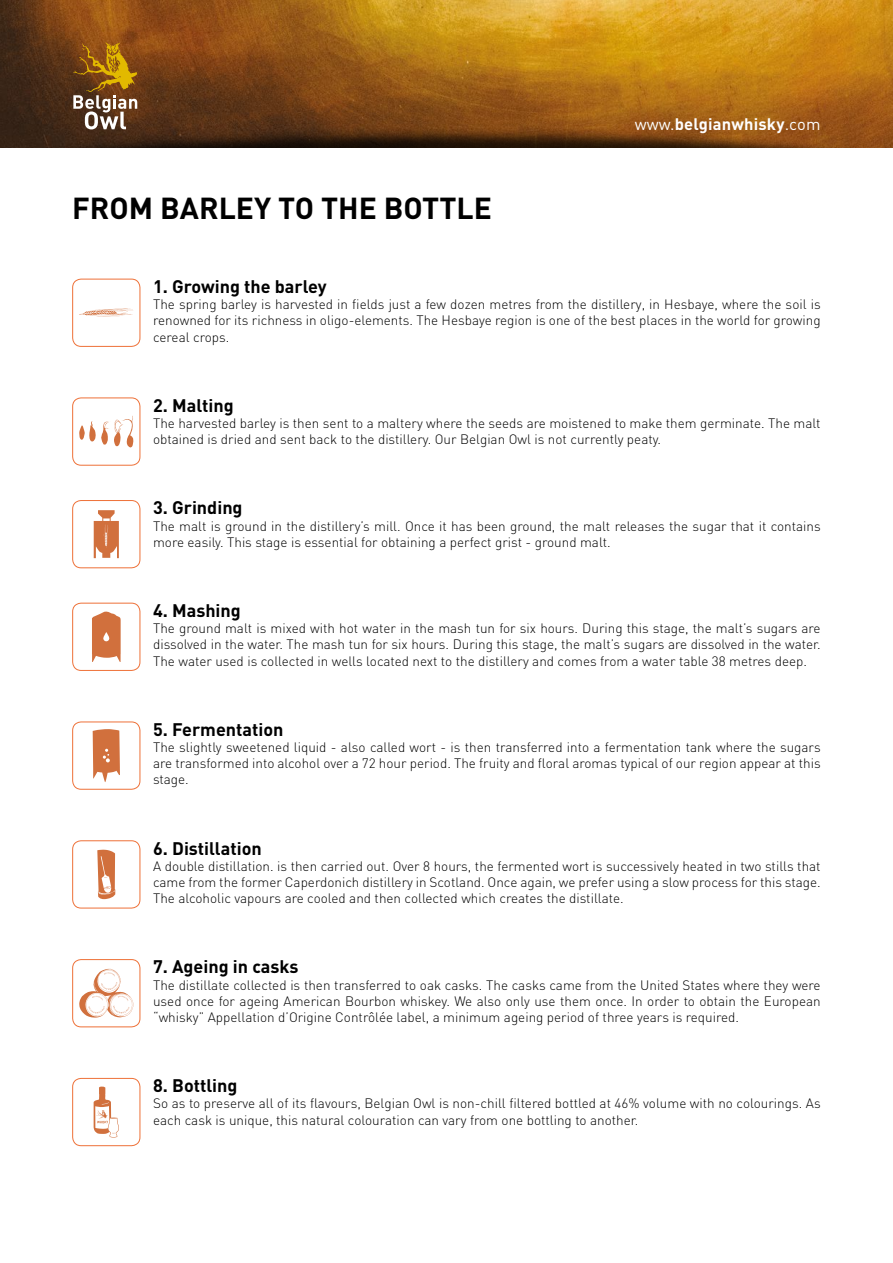
<style>
.page{position:relative;width:893px;height:1263px;background:#fff}
.page>*{position:absolute;margin:0;border:0;box-sizing:border-box;transform-origin:0 0}
.t1{font:700 30px "DIN";color:#000}
.t2{font:700 18px "DIN";color:#000}
.t3{font:700 16.5px "DIN";letter-spacing:.01em;color:#fff}
.t4{font:300 13.5px/16.2px "DIN";color:#000;text-align:justify}
.s1{font-weight:400}
</style>
<div class="page">
<img style="left:0;top:0;width:893px;height:127px">
<svg style="left:73px;top:43px;width:64px;height:84px;background:#906730"></svg>
<div style="left:0;top:127px;width:893px;height:90px;background:#000;opacity:.75"></div>
<div style="left:0;top:148px;width:893px;height:78px;background:#fff"></div>
<svg style="left:79px;top:309px;width:54px;height:8px"></svg>
<div style="left:72px;top:279px;width:68px;height:68px;border:1px solid #ee7138;border-radius:9px"></div>
<svg style="left:79px;top:416px;width:54px;height:31px"></svg>
<div style="left:72px;top:397px;width:68px;height:69px;border:1px solid #ee7138;border-radius:9px"></div>
<svg style="left:94px;top:510px;width:25px;height:48px"></svg>
<div style="left:72px;top:500px;width:68px;height:68px;border:1px solid #ee7138;border-radius:9px"></div>
<svg style="left:92px;top:612px;width:29px;height:50px"></svg>
<div style="left:72px;top:603px;width:68px;height:68px;border:1px solid #ee7138;border-radius:9px"></div>
<svg style="left:93px;top:729px;width:27px;height:53px"></svg>
<div style="left:72px;top:721px;width:68px;height:69px;border:1px solid #ee7138;border-radius:9px"></div>
<svg style="left:97px;top:850px;width:18px;height:49px"></svg>
<div style="left:72px;top:840px;width:68px;height:68px;border:1px solid #ee7138;border-radius:9px"></div>
<svg style="left:79px;top:969px;width:54px;height:48px"></svg>
<div style="left:72px;top:959px;width:68px;height:68px;border:1px solid #ee7138;border-radius:9px"></div>
<svg style="left:94px;top:1086px;width:25px;height:51px"></svg>
<div style="left:72px;top:1078px;width:68px;height:68px;border:1px solid #ee7138;border-radius:9px"></div>
<h1 class="t1" style="left:72px;top:189px;width:421px">FROM BARLEY TO THE BOTTLE</h1>
<p class="t3" style="left:635px;top:113px;width:187px"><span class="s1">www.</span>belgianwhisky<span class="s1">.com</span></p>
<h2 class="t2" style="left:153px;top:275px;width:175px">1. Growing the barley</h2>
<p class="t4" style="left:153px;top:296px;width:669px">The spring barley is harvested in fields just a few dozen metres from the distillery, in Hesbaye, where the soil is renowned for its richness in oligo-elements. The Hesbaye region is one of the best places in the world for growing cereal crops.</p>
<h2 class="t2" style="left:153px;top:393px;width:82px">2. Malting</h2>
<p class="t4" style="left:153px;top:415px;width:669px">The harvested barley is then sent to a maltery where the seeds are moistened to make them germinate. The malt obtained is dried and sent back to the distillery. Our Belgian Owl is not currently peaty.</p>
<h2 class="t2" style="left:153px;top:496px;width:91px">3. Grinding</h2>
<p class="t4" style="left:153px;top:517px;width:669px">The malt is ground in the distillery’s mill. Once it has been ground, the malt releases the sugar that it contains more easily. This stage is essential for obtaining a perfect grist - ground malt.</p>
<h2 class="t2" style="left:153px;top:599px;width:89px">4. Mashing</h2>
<p class="t4" style="left:153px;top:620px;width:669px">The ground malt is mixed with hot water in the mash tun for six hours. During this stage, the malt’s sugars are dissolved in the water. The mash tun for six hours. During this stage, the malt’s sugars are dissolved in the water.<br>The water used is collected in wells located next to the distillery and comes from a water table 38 metres deep.</p>
<h2 class="t2" style="left:153px;top:717px;width:132px">5. Fermentation</h2>
<p class="t4" style="left:153px;top:739px;width:669px">The slightly sweetened liquid - also called wort - is then transferred into a fermentation tank where the sugars are transformed into alcohol over a 72 hour period. The fruity and floral aromas typical of our region appear at this stage.</p>
<h2 class="t2" style="left:153px;top:836px;width:110px">6. Distillation</h2>
<p class="t4" style="left:153px;top:858px;width:669px">A double distillation. is then carried out. Over 8 hours, the fermented wort is successively heated in two stills that came from the former Caperdonich distillery in Scotland. Once again, we prefer using a slow process for this stage.<br>The alcoholic vapours are cooled and then collected which creates the distillate.</p>
<h2 class="t2" style="left:153px;top:955px;width:147px">7. Ageing in casks</h2>
<p class="t4" style="left:153px;top:976px;width:669px">The distillate collected is then transferred to oak casks. The casks came from the United States where they were used once for ageing American Bourbon whiskey. We also only use them once. In order to obtain the European “whisky” Appellation d’Origine Contrôlée label, a minimum ageing period of three years is required.</p>
<h2 class="t2" style="left:153px;top:1074px;width:86px">8. Bottling</h2>
<p class="t4" style="left:153px;top:1095px;width:669px">So as to preserve all of its flavours, Belgian Owl is non-chill filtered bottled at 46% volume with no colourings. As each cask is unique, this natural colouration can vary from one bottling to another.</p>
</div>
